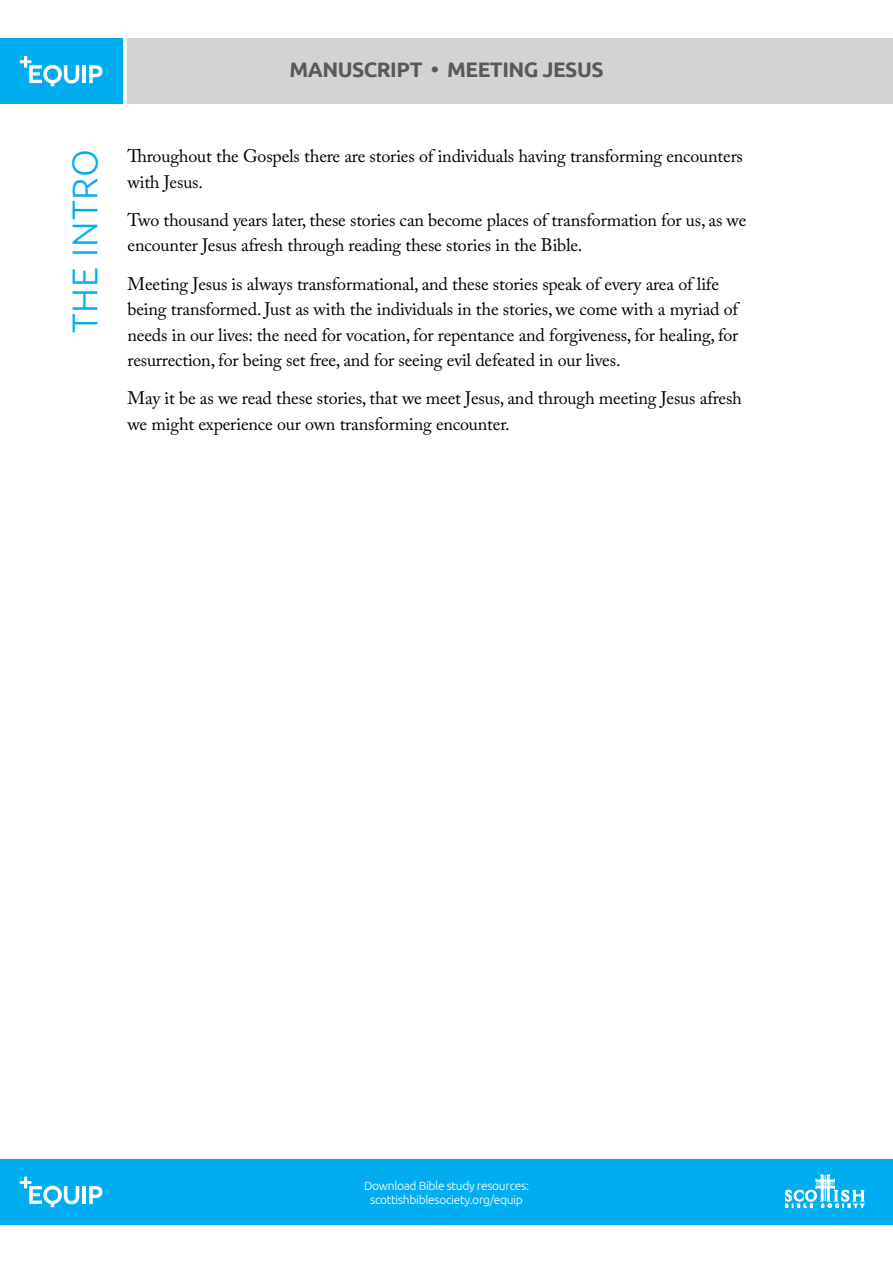
<style>
.page{position:relative;width:893px;height:1263px;background:#fff}
.page>*{position:absolute;margin:0;border:0;box-sizing:border-box;transform-origin:0 0}
.t1{font:300 36px "Ubuntu";letter-spacing:.025em;color:#00aeef}
.t2{font:700 21px "Ubuntu";letter-spacing:-.025em;color:#58595b}
.t3{font:18px/25.5px "Adobe Caslon Pro";letter-spacing:-.01em;color:#000}
.t4{font:300 12px/14.4px "Ubuntu";letter-spacing:-.025em;color:#fff;text-align:center}
</style>
<div class="page">
<div style="left:0;top:1159px;width:893px;height:66px;background:#00aeef"></div>
<hr style="left:82px;top:1186px;width:4px;height:18px;background:#fff">
<svg style="left:89px;top:1186px;width:13px;height:18px"></svg>
<svg style="left:20px;top:1177px;width:59px;height:30px"></svg>
<svg style="left:785px;top:1175px;width:79px;height:33px"></svg>
<div style="left:0;top:38px;width:122px;height:66px;background:#00aeef"></div>
<div style="left:128px;top:38px;width:765px;height:66px;background:#d1d3d4"></div>
<hr style="left:82px;top:65px;width:4px;height:18px;background:#fff">
<svg style="left:89px;top:65px;width:13px;height:18px"></svg>
<svg style="left:20px;top:56px;width:59px;height:30px"></svg>
<p class="t2" style="left:289px;top:57px;width:316px">MANUSCRIPT • MEETING JESUS</p>
<h1 class="t1" style="left:63px;top:333px;width:186px;rotate:-90deg">THE INTRO</h1>
<p class="t3" style="left:128px;top:143px;width:617px">Throughout the Gospels there are stories of individuals having transforming encounters with Jesus.</p>
<p class="t3" style="left:128px;top:207px;width:620px">Two thousand years later, these stories can become places of transformation for us, as we encounter Jesus afresh through reading these stories in the Bible.</p>
<p class="t3" style="left:128px;top:271px;width:612px">Meeting Jesus is always transformational, and these stories speak of every area of life being transformed. Just as with the individuals in the stories, we come with a myriad of needs in our lives: the need for vocation, for repentance and forgiveness, for healing, for resurrection, for being set free, and for seeing evil defeated in our lives.</p>
<p class="t3" style="left:128px;top:385px;width:616px">May it be as we read these stories, that we meet Jesus, and through meeting Jesus afresh we might experience our own transforming encounter.</p>
<p class="t4" style="left:364px;top:1178px;width:166px">Download Bible study resources: scottishbiblesociety.org/equip</p>
</div>
